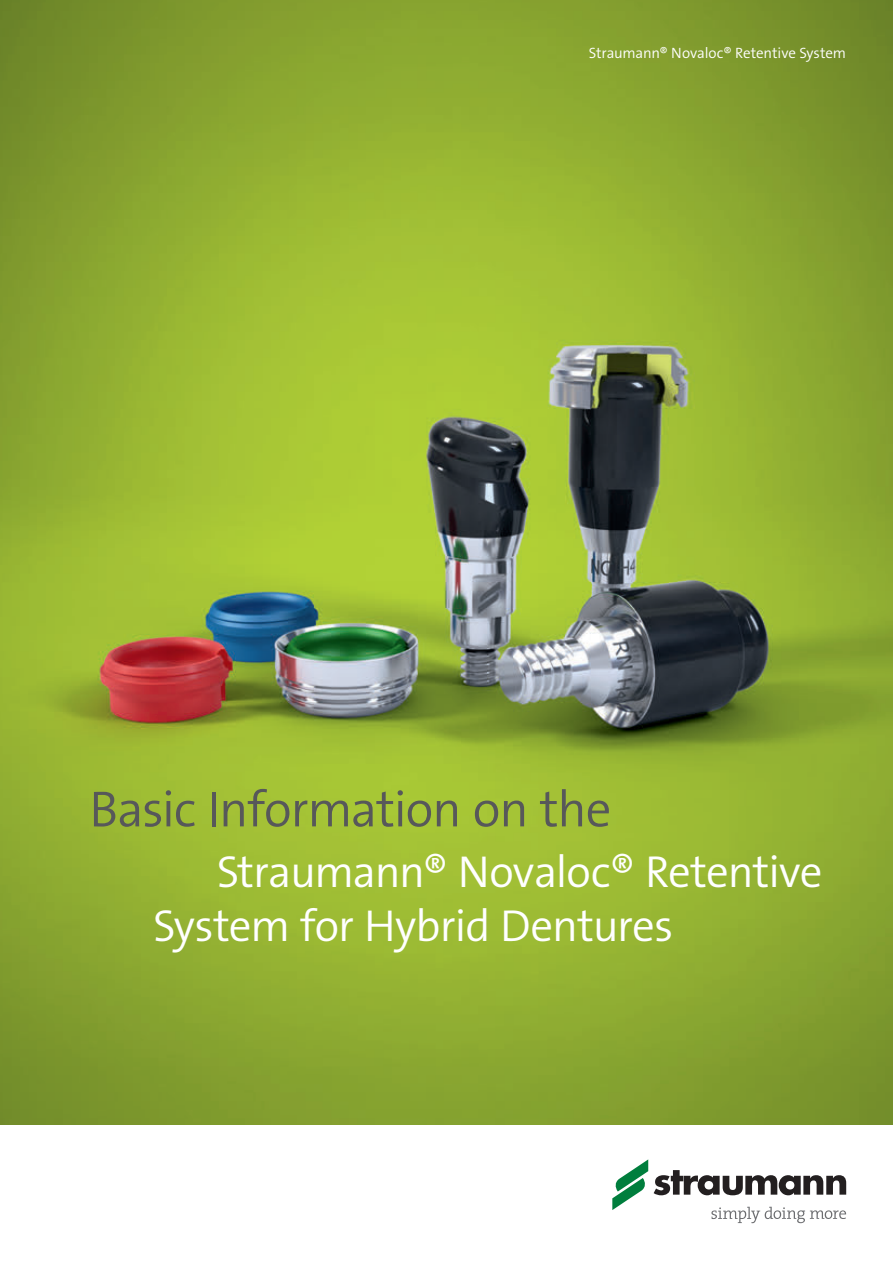
<style>
.page{position:relative;width:893px;height:1263px;background:#fff}
.page>*{position:absolute;margin:0;border:0;box-sizing:border-box;transform-origin:0 0}
.Product_only___Main{font:51px "The Sans LP4 Se Lig";letter-spacing:-.02em;color:#57585a}
.Product_only___Main-2{font:45px/54px "The Sans LP4 Se Lig";letter-spacing:-.02em;color:#fff}
.Brochure_title{font:15px "The Sans LP4 Se Lig";letter-spacing:-.01em;color:#fff}
</style>
<div class="page">
<img style="left:0;top:0;width:893px;height:1124px">
<svg style="left:654px;top:1170px;width:192px;height:25px"></svg>
<svg style="left:612px;top:1159px;width:36px;height:51px"></svg>
<svg style="left:711px;top:1207px;width:135px;height:16px"></svg>
<p class="Brochure_title" style="left:589px;top:43px;width:259px">Straumann® Novaloc® Retentive System</p>
<p class="Product_only___Main" style="left:89px;top:776px;width:524px">Basic Information on the</p>
<p class="Product_only___Main-2" style="left:153px;top:845px;width:671px;text-indent:64px">Straumann® Novaloc® Retentive<br>System for Hybrid Dentures</p>
</div>
